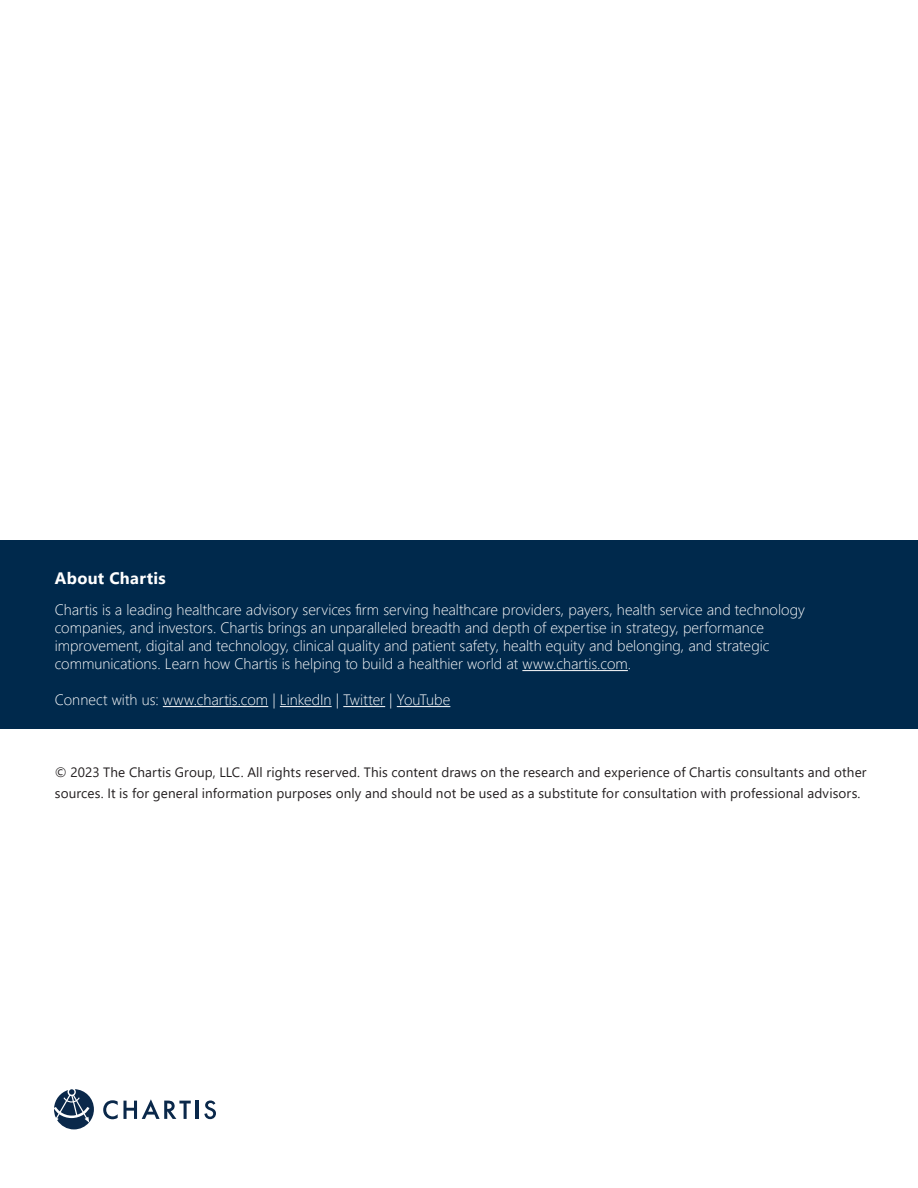
<style>
.page{position:relative;width:918px;height:1188px;background:#fff}
.page>*{position:absolute;margin:0;border:0;box-sizing:border-box;transform-origin:0 0}
.t1{font:700 16.5px "Segoe UI";letter-spacing:.02em;color:#fff}
.t2{font:300 15px/18px "Segoe UI";color:#fff}
.t3{font:13.5px/21px "Segoe UI";letter-spacing:.01em;color:#231f20}
</style>
<div class="page">
<svg style="left:54px;top:1089px;width:40px;height:40px"></svg>
<hr style="left:196px;top:1101px;width:3px;height:18px;background:#0a284a">
<svg style="left:204px;top:1100px;width:12px;height:19px"></svg>
<svg style="left:103px;top:1099px;width:88px;height:20px"></svg>
<div style="left:0;top:540px;width:918px;height:188px;background:#00294c"></div>
<hr style="left:522px;top:670px;width:106px;height:1px;background:#fff">
<hr style="left:163px;top:706px;width:105px;height:1px;background:#fff">
<hr style="left:280px;top:706px;width:52px;height:1px;background:#fff">
<hr style="left:343px;top:706px;width:42px;height:1px;background:#fff">
<hr style="left:397px;top:706px;width:53px;height:1px;background:#fff">
<p class="t1" style="left:55px;top:562px;width:113px">About Chartis</p>
<p class="t2" style="left:55px;top:600px;width:752px">Chartis is a leading healthcare advisory services firm serving healthcare providers, payers, health service and technology companies, and investors. Chartis brings an unparalleled breadth and depth of expertise in strategy, performance improvement, digital and technology, clinical quality and patient safety, health equity and belonging, and strategic communications. Learn how Chartis is helping to build a healthier world at www.chartis.com.</p>
<p class="t2" style="left:55px;top:690px;width:397px">Connect with us: www.chartis.com | LinkedIn | Twitter | YouTube</p>
<p class="t3" style="left:55px;top:761px;width:813px">© 2023 The Chartis Group, LLC. All rights reserved. This content draws on the research and experience of Chartis consultants and other sources. It is for general information purposes only and should not be used as a substitute for consultation with professional advisors.</p>
</div>
